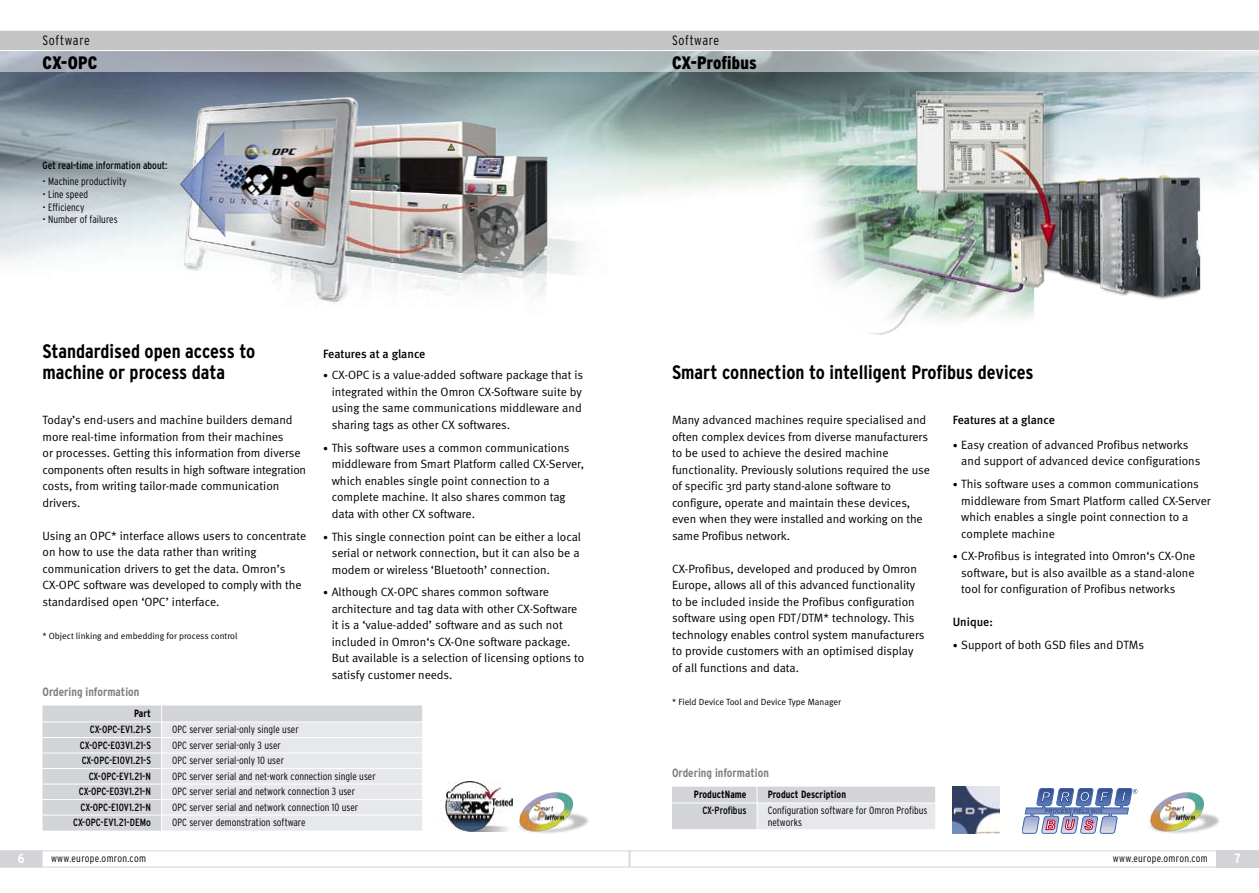
<style>
.page{position:relative;width:1259px;height:893px;background:#fff}
.page>*{position:absolute;margin:0;border:0;box-sizing:border-box;transform-origin:0 0}
.t1{font:700 condensed 19.5px/21px "Interstate";color:#000}
.t2{font:900 condensed 18px "Interstate";letter-spacing:.01em;color:#000}
.t3{font:300 condensed 13.5px "Interstate";letter-spacing:.04em;color:#000}
.t4{font:700 condensed 13.5px "Interstate";color:#fff}
.t5{font:12px/16.5px "Meta Normal";color:#000}
.t6{font:500 12px "Meta";color:#000}
.t7{font:700 condensed 12px "Interstate";color:#808080}
.t8{font:300 condensed 10.5px/12.6px "Interstate";color:#000}
.t9{font:condensed 10.5px "Interstate";color:#000}
.t10{font:300 condensed 10.5px "Interstate";letter-spacing:.03em;color:#000}
.t11{font:700 condensed 10.5px "Interstate";color:#000}
.t12{font:9px "Meta Normal";color:#000}
.s1{font-size:9.75px}
</style>
<div class="page">
<img style="left:0;top:72px;width:1259px;height:191px">
<svg style="left:0;top:51px;width:1259px;height:21px;background:#b3bbbf"></svg>
<img style="left:439px;top:782px;width:74px;height:49px">
<img style="left:778px;top:82px;width:433px;height:253px">
<svg style="left:1022px;top:788px;width:115px;height:45px"></svg>
<img style="left:952px;top:787px;width:47px;height:46px">
<img style="left:123px;top:84px;width:506px;height:179px">
<img style="left:143px;top:84px;width:444px;height:219px">
<div style="left:0;top:30px;width:1259px;height:20px;background:#c5c5c5"></div>
<img style="left:518px;top:792px;width:71px;height:42px">
<img style="left:1149px;top:792px;width:71px;height:42px">
<svg style="left:43px;top:705px;width:379px;height:126px;background:#e0e1e5"></svg>
<svg style="left:672px;top:786px;width:263px;height:43px;background:#dcdde1"></svg>
<svg style="left:0;top:850px;width:1259px;height:17px"></svg>
<p class="t3" style="left:43px;top:33px;width:49px">Software</p>
<h2 class="t2" style="left:43px;top:52px;width:56px">CX-OPC</h2>
<p class="t9" style="left:43px;top:159px;width:126px">Get real-time information about:</p>
<p class="t8" style="left:43px;top:175px;width:85px">• Machine productivity</p>
<p class="t8" style="left:43px;top:188px;width:47px">• Line speed</p>
<p class="t8" style="left:43px;top:201px;width:43px">• Efficiency</p>
<p class="t8" style="left:43px;top:213px;width:77px">• Number of failures</p>
<h1 class="t1" style="left:43px;top:340px;width:214px">Standardised open access to machine or process data</h1>
<p class="t5" style="left:43px;top:412px;width:265px">Today’s end-users and machine builders demand more real-time information from their machines<br>or processes. Getting this information from diverse components often results in high software integration costs, from writing tailor-made communication drivers.</p>
<p class="t5" style="left:43px;top:527px;width:265px">Using an OPC* interface allows users to concentrate on how to use the data rather than writing communication drivers to get the data. Omron’s CX-OPC software was developed to comply with the standardised open ‘OPC’ interface.</p>
<p class="t12" style="left:43px;top:630px;width:196px">* Object linking and embedding for process control</p>
<p class="t7" style="left:43px;top:685px;width:98px">Ordering information</p>
<p class="t6" style="left:323px;top:347px;width:104px">Features at a glance</p>
<p class="t5" style="left:332px;top:367px;width:253px;text-align:justify;text-indent:-9px"><span class="s1">•</span> CX-OPC is a value-added software package that is integrated within the Omron CX-Software suite by using the same communications middleware and sharing tags as other CX softwares.</p>
<p class="t5" style="left:332px;top:439px;width:254px;text-indent:-9px"><span class="s1">•</span> This software uses a common communications middleware from Smart Platform called CX-Server, which enables single point connection to a complete machine. It also shares common tag data with other CX software.</p>
<p class="t5" style="left:332px;top:528px;width:251px;text-align:justify;text-indent:-9px"><span class="s1">•</span> This single connection point can be either a local serial or network connection, but it can also be a modem or wireless ‘Bluetooth’ connection.</p>
<p class="t5" style="left:332px;top:584px;width:254px;text-indent:-9px"><span class="s1">•</span> Although CX-OPC shares common software architecture and tag data with other CX-Software it is a ‘value-added’ software and as such not included in Omron‘s CX-One software package.<br>But available is a selection of licensing options to satisfy customer needs.</p>
<p class="t11" style="left:134px;top:707px;width:18px">Part</p>
<p class="t9" style="left:90px;top:724px;width:63px">CX-OPC-EV1.21-S</p>
<p class="t8" style="left:172px;top:723px;width:128px">OPC server serial-only single user</p>
<p class="t9" style="left:80px;top:739px;width:72px">CX-OPC-E03V1.21-S</p>
<p class="t8" style="left:172px;top:739px;width:110px">OPC server serial-only 3 user</p>
<p class="t9" style="left:82px;top:755px;width:71px">CX-OPC-E10V1.21-S</p>
<p class="t8" style="left:172px;top:754px;width:113px">OPC server serial-only 10 user</p>
<p class="t9" style="left:89px;top:770px;width:64px">CX-OPC-EV1.21-N</p>
<p class="t8" style="left:172px;top:770px;width:205px">OPC server serial and net-work connection single user</p>
<p class="t9" style="left:79px;top:786px;width:74px">CX-OPC-E03V1.21-N</p>
<p class="t8" style="left:172px;top:785px;width:184px">OPC server serial and network connection 3 user</p>
<p class="t9" style="left:81px;top:801px;width:72px">CX-OPC-E10V1.21-N</p>
<p class="t8" style="left:172px;top:801px;width:187px">OPC server serial and network connection 10 user</p>
<p class="t9" style="left:73px;top:817px;width:79px">CX-OPC-EV1.21-DEMo</p>
<p class="t8" style="left:172px;top:816px;width:135px">OPC server demonstration software</p>
<p class="t3" style="left:672px;top:33px;width:49px">Software</p>
<h2 class="t2" style="left:672px;top:52px;width:86px">CX-Profibus</h2>
<h1 class="t1" style="left:672px;top:362px;width:363px">Smart connection to intelligent Profibus devices</h1>
<p class="t5" style="left:672px;top:412px;width:259px">Many advanced machines require specialised and often complex devices from diverse manufacturers to be used to achieve the desired machine functionality. Previously solutions required the use of specific 3rd party stand-alone software to configure, operate and maintain these devices, even when they were installed and working on the same Profibus network.</p>
<p class="t5" style="left:672px;top:560px;width:254px">CX-Profibus, developed and produced by Omron Europe, allows all of this advanced functionality to be included inside the Profibus configuration software using open FDT/DTM* technology. This technology enables control system manufacturers to provide customers with an optimised display of all functions and data.</p>
<p class="t12" style="left:672px;top:696px;width:170px">* Field Device Tool and Device Type Manager</p>
<p class="t6" style="left:952px;top:413px;width:104px">Features at a glance</p>
<p class="t5" style="left:961px;top:436px;width:241px;text-indent:-9px"><span class="s1">•</span> Easy creation of advanced Profibus networks and support of advanced device configurations</p>
<p class="t5" style="left:961px;top:475px;width:251px;text-indent:-9px"><span class="s1">•</span> This software uses a common communications middleware from Smart Platform called CX-Server which enables a single point connection to a complete machine</p>
<p class="t5" style="left:961px;top:548px;width:236px;text-align:justify;text-indent:-9px"><span class="s1">•</span> CX-Profibus is integrated into Omron‘s CX-One software, but is also availble as a stand-alone tool for configuration of Profibus networks</p>
<p class="t6" style="left:952px;top:615px;width:42px">Unique:</p>
<p class="t5" style="left:952px;top:637px;width:193px"><span class="s1">•</span> Support of both GSD files and DTMs</p>
<p class="t7" style="left:672px;top:766px;width:98px">Ordering information</p>
<p class="t11" style="left:694px;top:788px;width:54px">ProductName</p>
<p class="t11" style="left:767px;top:788px;width:80px">Product Description</p>
<p class="t9" style="left:702px;top:804px;width:46px">CX-Profibus</p>
<p class="t8" style="left:767px;top:803px;width:161px">Configuration software for Omron Profibus networks</p>
<p class="t4" style="left:18px;top:851px;width:8px">6</p>
<p class="t10" style="left:51px;top:852px;width:96px">www.europe.omron.com</p>
<p class="t10" style="left:1113px;top:852px;width:96px">www.europe.omron.com</p>
<p class="t4" style="left:1234px;top:851px;width:8px">7</p>
</div>
